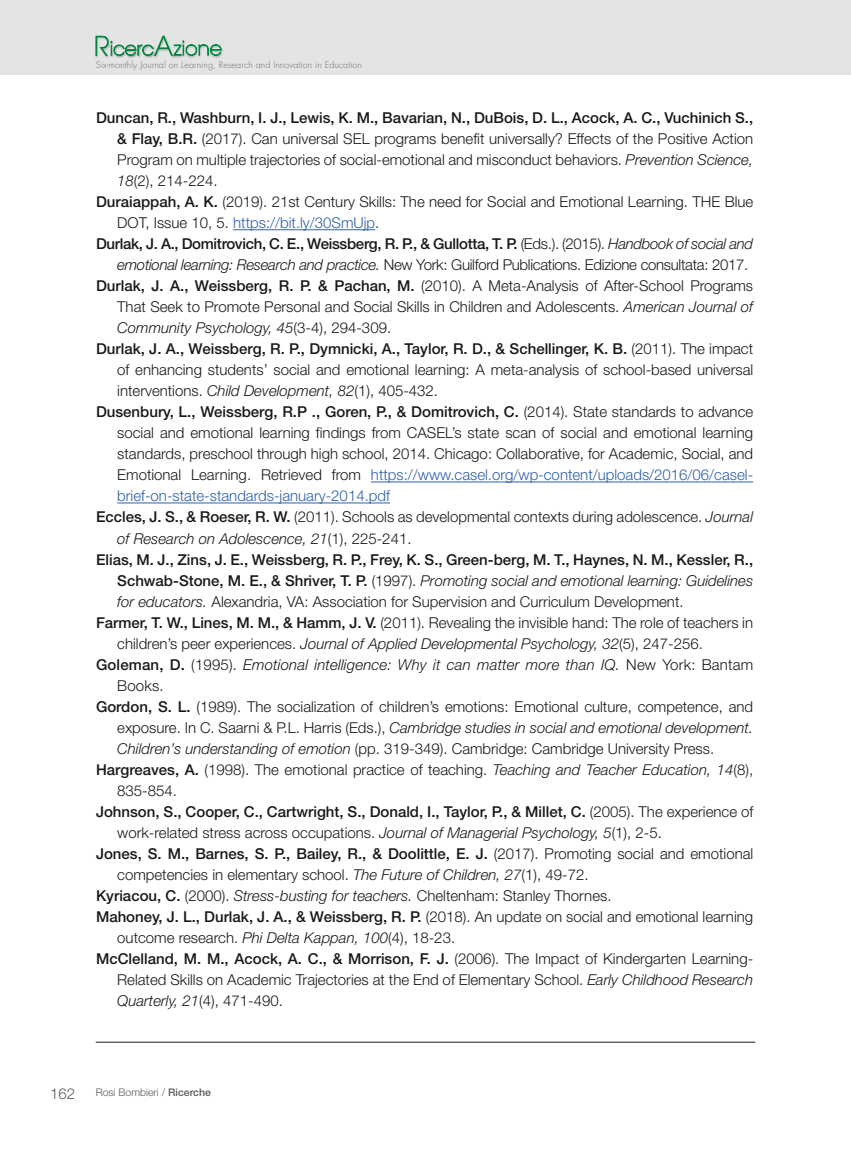
<style>
.page{position:relative;width:851px;height:1149px;background:#fff}
.page>*{position:absolute;margin:0;border:0;box-sizing:border-box;transform-origin:0 0}
.t1{font:300 15px "Helvetica Neue LT Std";color:#1a181c}
.t2{font:500 15px "Helvetica Neue LT Std";color:#1a181c}
.t3{font:italic 300 15px "Helvetica Neue LT Std";color:#1a181c}
.t4{font:300 15px "Helvetica Neue LT Std";color:#2f60a7}
.t5{font:500 15px "Helvetica Neue LT Std";letter-spacing:-.02em;color:#1a181c}
.t6{font:300 15px "Helvetica Neue LT Std";letter-spacing:-.02em;color:#1a181c}
.t7{font:300 15px "Helvetica Neue CE";color:#595a5b}
.t8{font:300 10.5px "Helvetica Neue CE";color:#595a5b}
.t9{font:300 9px "Futura";letter-spacing:.01em;color:#707173}
.s1{font-weight:500}
.s2{font-style:italic}
.s3{color:#1a181c}
.s4{font-weight:300}
.s5{font-weight:300;font-style:italic}
.s6{font-style:normal}
.s7{font-weight:500;font-style:normal}
</style>
<div class="page">
<hr style="left:96px;top:1041px;width:659px;height:1px;background:#1a181c">
<div style="left:829px;top:0;width:21px;height:74px;background:#e4e4e5"></div>
<div style="left:0;top:0;width:829px;height:74px;background:#e4e4e5"></div>
<div style="left:94px;top:35px;width:17px;height:24px;background:#1a181c;opacity:.3"></div>
<div style="left:109px;top:40px;width:47px;height:19px;background:#1a181c;opacity:.5"></div>
<div style="left:152px;top:35px;width:23px;height:24px;background:#1a181c;opacity:.3"></div>
<div style="left:171px;top:38px;width:52px;height:19px;background:#fff;opacity:.3"></div>
<div style="left:172px;top:39px;width:52px;height:20px;background:#1a181c;opacity:.3"></div>
<svg style="left:95px;top:36px;width:126px;height:20px"></svg>
<hr style="left:233px;top:229px;width:142px;height:1px;background:#2f60a7">
<hr style="left:371px;top:481px;width:382px;height:1px;background:#2f60a7">
<hr style="left:117px;top:502px;width:273px;height:1px;background:#2f60a7">
<p class="t9" style="left:96px;top:60px;width:268px">Six-monthly Journal on Learning, Research and Innovation in Education</p>
<p class="t2" style="left:96px;top:109px;width:658px">Duncan, R., Washburn, I. J., Lewis, K. M., Bavarian, N., DuBois, D. L., Acock, A. C., Vuchinich S.,</p>
<p class="t1" style="left:117px;top:130px;width:637px"><span class="s1">&amp; Flay, B.R.</span> (2017). Can universal SEL programs benefit universally? Effects of the Positive Action</p>
<p class="t1" style="left:117px;top:151px;width:637px">Program on multiple trajectories of social-emotional and misconduct behaviors. <span class="s2">Prevention Science,</span></p>
<p class="t1" style="left:117px;top:172px;width:102px"><span class="s2">18</span>(2), 214-224.</p>
<p class="t1" style="left:96px;top:193px;width:658px"><span class="s1">Duraiappah, A. K.</span> (2019). 21st Century Skills: The need for Social and Emotional Learning. THE Blue</p>
<p class="t4" style="left:117px;top:214px;width:263px"><span class="s3">DOT, Issue 10, 5.</span> https://bit.ly/30SmUjp<span class="s3">.</span></p>
<p class="t5" style="left:96px;top:235px;width:658px">Durlak, J. A., Domitrovich, C. E., Weissberg, R. P., &amp; Gullotta, T. P. <span class="s4">(Eds.). (2015).</span> <span class="s5">Handbook of social and</span></p>
<p class="t6" style="left:117px;top:256px;width:632px"><span class="s2">emotional learning: Research and practice.</span> New York: Guilford Publications. Edizione consultata: 2017.</p>
<p class="t1" style="left:96px;top:277px;width:658px"><span class="s1">Durlak, J. A., Weissberg, R. P. &amp; Pachan, M.</span> (2010). A Meta-Analysis of After-School Programs</p>
<p class="t1" style="left:117px;top:298px;width:637px">That Seek to Promote Personal and Social Skills in Children and Adolescents. <span class="s2">American Journal of</span></p>
<p class="t3" style="left:117px;top:319px;width:275px">Community Psychology, 45<span class="s6">(3-4), 294-309.</span></p>
<p class="t2" style="left:96px;top:340px;width:658px">Durlak, J. A., Weissberg, R. P., Dymnicki, A., Taylor, R. D., &amp; Schellinger, K. B. <span class="s4">(2011). The impact</span></p>
<p class="t1" style="left:117px;top:361px;width:637px">of enhancing students’ social and emotional learning: A meta-analysis of school-based universal</p>
<p class="t1" style="left:117px;top:382px;width:322px">interventions. <span class="s2">Child Development, 82</span>(1), 405-432.</p>
<p class="t2" style="left:96px;top:403px;width:658px">Dusenbury, L., Weissberg, R.P ., Goren, P., &amp; Domitrovich, C. <span class="s4">(2014). State standards to advance</span></p>
<p class="t1" style="left:117px;top:424px;width:637px">social and emotional learning findings from CASEL’s state scan of social and emotional learning</p>
<p class="t1" style="left:117px;top:445px;width:637px">standards, preschool through high school, 2014. Chicago: Collaborative, for Academic, Social, and</p>
<p class="t4" style="left:117px;top:466px;width:637px"><span class="s3">Emotional Learning. Retrieved from</span> https://www.casel.org/wp-content/uploads/2016/06/casel-</p>
<p class="t4" style="left:117px;top:487px;width:274px">brief-on-state-standards-january-2014.pdf</p>
<p class="t1" style="left:96px;top:508px;width:658px"><span class="s1">Eccles, J. S., &amp; Roeser, R. W.</span> (2011). Schools as developmental contexts during adolescence. <span class="s2">Journal</span></p>
<p class="t3" style="left:117px;top:529px;width:296px">of Research on Adolescence, 21<span class="s6">(1), 225-241.</span></p>
<p class="t2" style="left:96px;top:550px;width:658px">Elias, M. J., Zins, J. E., Weissberg, R. P., Frey, K. S., Green-berg, M. T., Haynes, N. M., Kessler, R.,</p>
<p class="t3" style="left:117px;top:571px;width:637px"><span class="s7">Schwab-Stone, M. E., &amp; Shriver, T. P.</span> <span class="s6">(1997).</span> Promoting social and emotional learning: Guidelines</p>
<p class="t1" style="left:117px;top:592px;width:567px"><span class="s2">for educators.</span> Alexandria, VA: Association for Supervision and Curriculum Development.</p>
<p class="t1" style="left:96px;top:613px;width:658px"><span class="s1">Farmer, T. W., Lines, M. M., &amp; Hamm, J. V.</span> (2011). Revealing the invisible hand: The role of teachers in</p>
<p class="t3" style="left:117px;top:634px;width:587px"><span class="s6">children’s peer experiences.</span> Journal of Applied Developmental Psychology, 32<span class="s6">(5), 247-256.</span></p>
<p class="t3" style="left:96px;top:655px;width:658px"><span class="s7">Goleman, D.</span> <span class="s6">(1995).</span> Emotional intelligence: Why it can matter more than IQ. <span class="s6">New York: Bantam</span></p>
<p class="t1" style="left:117px;top:676px;width:48px">Books.</p>
<p class="t1" style="left:96px;top:697px;width:658px"><span class="s1">Gordon, S. L.</span> (1989). The socialization of children’s emotions: Emotional culture, competence, and</p>
<p class="t3" style="left:117px;top:718px;width:637px"><span class="s6">exposure. In C. Saarni &amp; P.L. Harris (Eds.),</span> Cambridge studies in social and emotional development.</p>
<p class="t1" style="left:117px;top:739px;width:598px"><span class="s2">Children’s understanding of emotion</span> (pp. 319-349). Cambridge: Cambridge University Press.</p>
<p class="t1" style="left:96px;top:760px;width:658px"><span class="s1">Hargreaves, A.</span> (1998). The emotional practice of teaching. <span class="s2">Teaching and Teacher Education, 14</span>(8),</p>
<p class="t1" style="left:117px;top:781px;width:61px">835-854.</p>
<p class="t2" style="left:96px;top:802px;width:658px">Johnson, S., Cooper, C., Cartwright, S., Donald, I., Taylor, P., &amp; Millet, C. <span class="s4">(2005). The experience of</span></p>
<p class="t1" style="left:117px;top:823px;width:546px">work-related stress across occupations. <span class="s2">Journal of Managerial Psychology, 5</span>(1), 2-5.</p>
<p class="t2" style="left:96px;top:844px;width:658px">Jones, S. M., Barnes, S. P., Bailey, R., &amp; Doolittle, E. J. <span class="s4">(2017). Promoting social and emotional</span></p>
<p class="t1" style="left:117px;top:865px;width:472px">competencies in elementary school. <span class="s2">The Future of Children, 27</span>(1), 49-72.</p>
<p class="t1" style="left:96px;top:886px;width:517px"><span class="s1">Kyriacou, C.</span> (2000). <span class="s2">Stress-busting for teachers.</span> Cheltenham: Stanley Thornes.</p>
<p class="t1" style="left:96px;top:907px;width:658px"><span class="s1">Mahoney, J. L., Durlak, J. A., &amp; Weissberg, R. P.</span> (2018). An update on social and emotional learning</p>
<p class="t1" style="left:117px;top:928px;width:339px">outcome research. <span class="s2">Phi Delta Kappan, 100</span>(4), 18-23.</p>
<p class="t2" style="left:96px;top:949px;width:658px">McClelland, M. M., Acock, A. C., &amp; Morrison, F. J. <span class="s4">(2006). The Impact of Kindergarten Learning-</span></p>
<p class="t1" style="left:117px;top:970px;width:637px">Related Skills on Academic Trajectories at the End of Elementary School. <span class="s2">Early Childhood Research</span></p>
<p class="t3" style="left:117px;top:991px;width:167px">Quarterly, 21<span class="s6">(4), 471-490.</span></p>
<p class="t7" style="left:50px;top:1084px;width:27px">162</p>
<p class="t8" style="left:96px;top:1085px;width:117px">Rosi Bombieri / <span class="s1">Ricerche</span></p>
</div>
